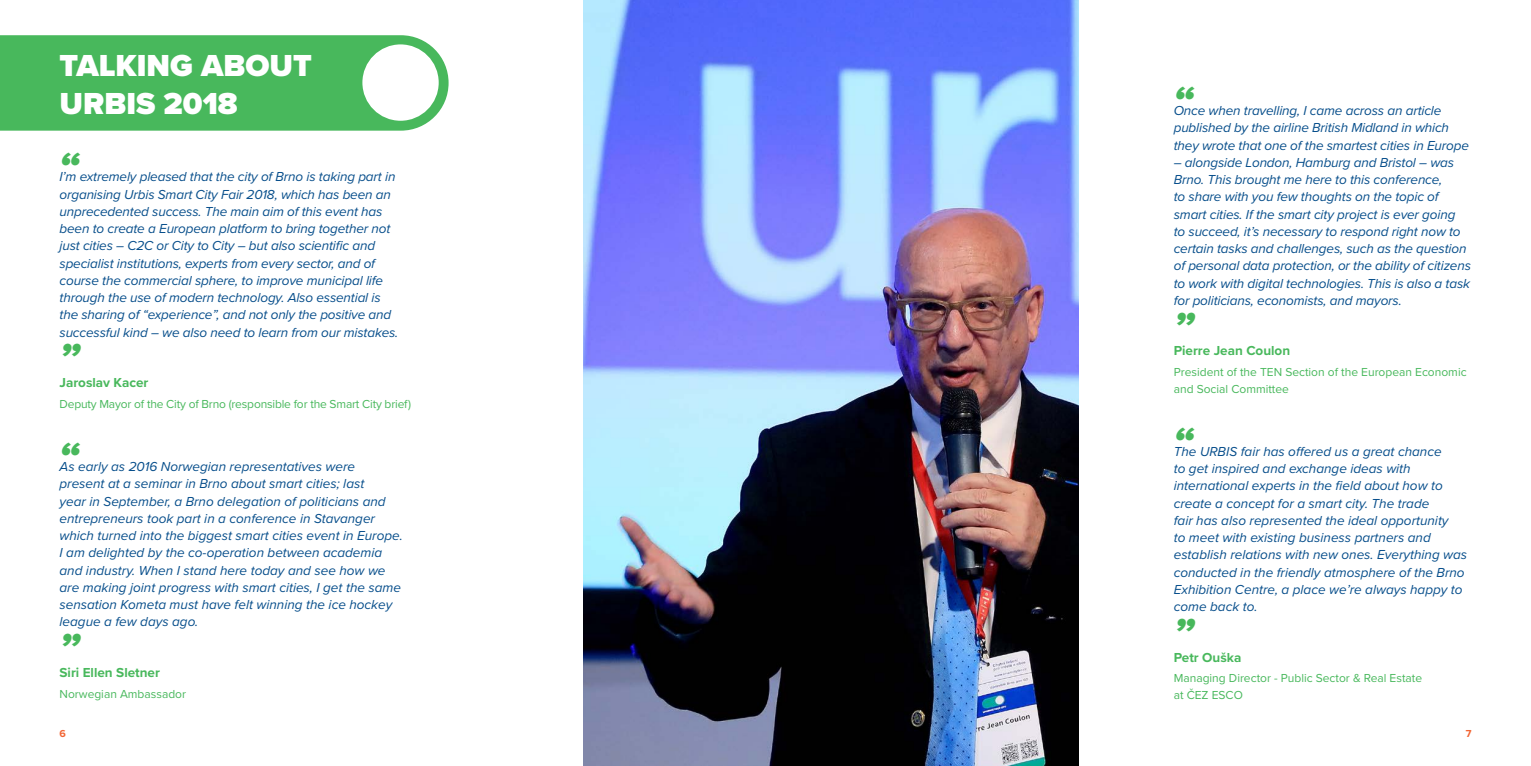
<style>
.page{position:relative;width:1531px;height:766px;background:#fff}
.page>*{position:absolute;margin:0;border:0;box-sizing:border-box;transform-origin:0 0}
.t1{font:italic 900 37.5px "Proxima Nova";color:#48b85c}
.t2{font:900 31.5px/37.8px "Proxima Nova";color:#fff}
.t3{font:italic 13.5px/17.2px "Proxima Nova";letter-spacing:-.01em;color:#074e8b}
.t4{font:700 13.5px "Proxima Nova";color:#48b85c}
.t5{font:12px/16.5px "Proxima Nova";color:#48b85c}
.t6{font:700 10.5px "Proxima Nova";color:#f26534}
</style>
<div class="page">
<div style="left:0;top:35px;width:449px;height:96px;background:#48b85c"></div>
<div style="left:362px;top:44px;width:77px;height:77px;background:#fff;border-radius:50%"></div>
<img style="left:583px;top:0;width:495px;height:765px">
<h2 class="t2" style="left:60px;top:47px;width:254px">TALKING ABOUT<br>URBIS 2018</h2>
<h1 class="t1" style="left:60px;top:137px;width:21px">“</h1>
<p class="t3" style="left:60px;top:167px;width:340px">I’m extremely pleased that the city of Brno is taking part in organising Urbis Smart City Fair 2018, which has been an unprecedented success. The main aim of this event has been to create a European platform to bring together not just cities – C2C or City to City – but also scientific and specialist institutions, experts from every sector, and of course the commercial sphere, to improve municipal life through the use of modern technology. Also essential is the sharing of “experience”, and not only the positive and successful kind – we also need to learn from our mistakes.</p>
<h1 class="t1" style="left:60px;top:329px;width:21px">”</h1>
<p class="t4" style="left:60px;top:372px;width:90px">Jaroslav Kacer</p>
<p class="t5" style="left:60px;top:395px;width:353px">Deputy Mayor of the City of Brno (responsible for the Smart City brief)</p>
<h1 class="t1" style="left:60px;top:427px;width:21px">“</h1>
<p class="t3" style="left:60px;top:457px;width:345px">As early as 2016 Norwegian representatives were present at a seminar in Brno about smart cities; last<br>year in September, a Brno delegation of politicians and entrepreneurs took part in a conference in Stavanger which turned into the biggest smart cities event in Europe.<br>I am delighted by the co-operation between academia and industry. When I stand here today and see how we are making joint progress with smart cities, I get the same sensation Kometa must have felt winning the ice hockey league a few days ago.</p>
<h1 class="t1" style="left:60px;top:618px;width:21px">”</h1>
<p class="t4" style="left:60px;top:662px;width:102px">Siri Ellen Sletner</p>
<p class="t5" style="left:60px;top:684px;width:128px">Norwegian Ambassador</p>
<h1 class="t1" style="left:1174px;top:71px;width:21px">“</h1>
<p class="t3" style="left:1174px;top:101px;width:297px">Once when travelling, I came across an article published by the airline British Midland in which they wrote that one of the smartest cities in Europe</p>
<p class="t3" style="left:1174px;top:153px;width:299px">– alongside London, Hamburg and Bristol – was Brno. This brought me here to this conference,<br>to share with you few thoughts on the topic of smart cities. If the smart city project is ever going<br>to succeed, it’s necessary to respond right now to certain tasks and challenges, such as the question of personal data protection, or the ability of citizens to work with digital technologies. This is also a task for politicians, economists, and mayors.</p>
<h1 class="t1" style="left:1174px;top:297px;width:21px">”</h1>
<p class="t4" style="left:1174px;top:340px;width:118px">Pierre Jean Coulon</p>
<p class="t5" style="left:1174px;top:363px;width:294px">President of the TEN Section of the European Economic and Social Committee</p>
<h1 class="t1" style="left:1174px;top:412px;width:21px">“</h1>
<p class="t3" style="left:1174px;top:442px;width:295px">The URBIS fair has offered us a great chance<br>to get inspired and exchange ideas with international experts in the field about how to create a concept for a smart city. The trade<br>fair has also represented the ideal opportunity<br>to meet with existing business partners and establish relations with new ones. Everything was conducted in the friendly atmosphere of the Brno Exhibition Centre, a place we’re always happy to come back to.</p>
<h1 class="t1" style="left:1174px;top:603px;width:21px">”</h1>
<p class="t4" style="left:1174px;top:646px;width:69px">Petr Ouška</p>
<p class="t5" style="left:1174px;top:669px;width:250px">Managing Director - Public Sector &amp; Real Estate at ČEZ ESCO</p>
<p class="t6" style="left:60px;top:725px;width:8px">6</p>
<p class="t6" style="left:1465px;top:725px;width:7px">7</p>
</div>
